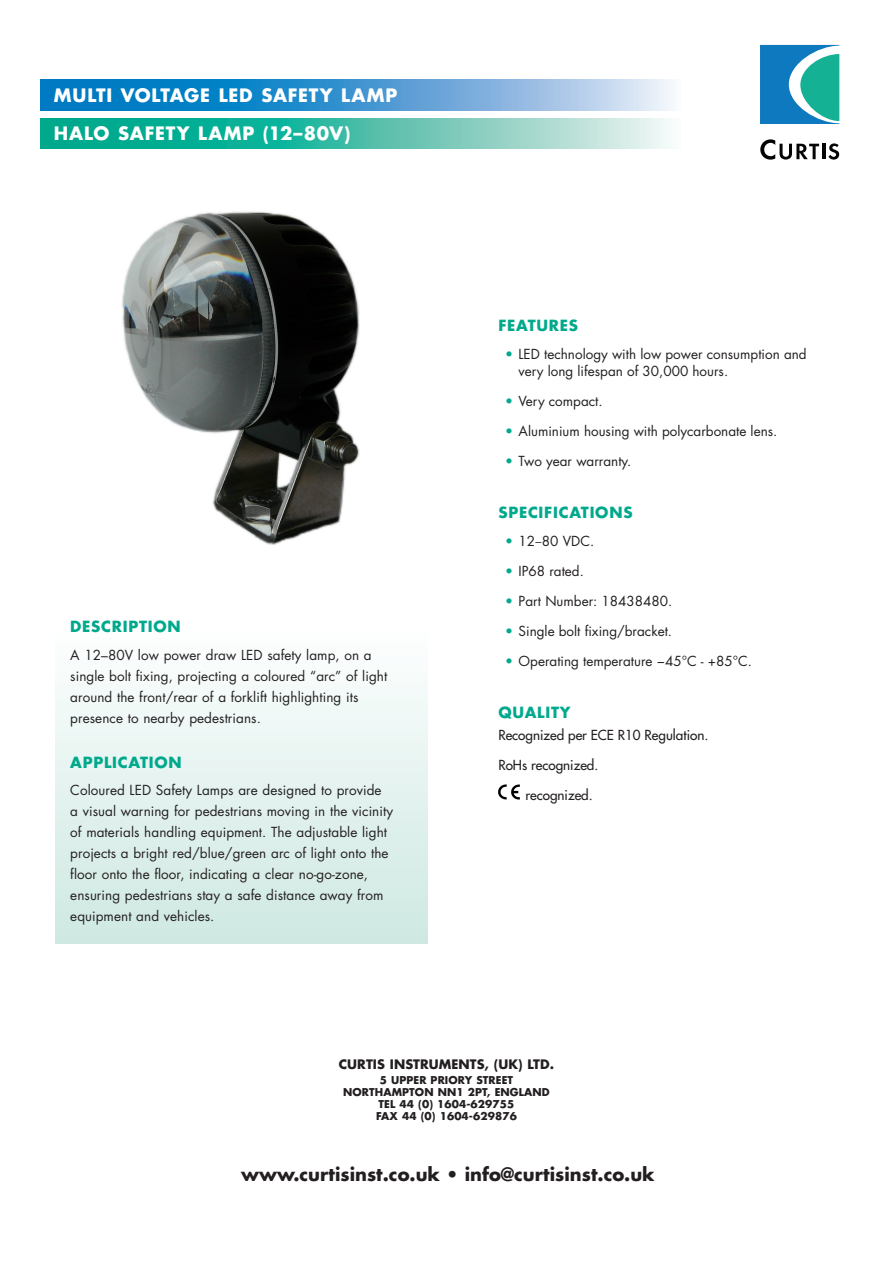
<style>
.page{position:relative;width:893px;height:1263px;background:#fff}
.page>*{position:absolute;margin:0;border:0;box-sizing:border-box;transform-origin:0 0}
.t1{font:700 18px/38.5px "Futura Std";letter-spacing:.045em;color:#fff}
.t2{font:700 18px "Futura Std";color:#231f20}
.t3{font:700 15px "Futura Std";letter-spacing:.05em;color:#00a98c}
.t4{font:13.5px/21px "Futura Std";letter-spacing:.005em;color:#231f20}
.t5{font:500 13.5px "Futura Std";color:#231f20}
.t6{font:700 12.75px "Futura Std";letter-spacing:.005em;color:#231f20}
.t7{font:700 10.5px/12px "Futura Std";letter-spacing:.01em;color:#231f20;text-align:center}
.s1{color:#00a98c}
.s2{font-family:"Myriad Pro";font-stretch:semi-condensed}
</style>
<div class="page">
<div style="left:56px;top:629px;width:371px;height:315px;background:linear-gradient(to bottom,#fdfeff,#cee8e1)"></div>
<svg style="left:760px;top:139px;width:59px;height:21px"></svg>
<hr style="left:822px;top:144px;width:3px;height:15px;background:#040503">
<svg style="left:828px;top:143px;width:11px;height:17px"></svg>
<svg style="left:760px;top:45px;width:79px;height:79px;background:#369fbb"></svg>
<img style="left:498px;top:784px;width:22px;height:16px">
<svg style="left:40px;top:79px;width:633px;height:31px;background:#4f9fd4"></svg>
<svg style="left:40px;top:118px;width:631px;height:31px;background:#54c3b0"></svg>
<img style="left:122px;top:211px;width:238px;height:334px">
<h1 class="t1" style="left:54px;top:75px;width:345px">MULTI VOLTAGE LED SAFETY LAMP<br>HALO SAFETY LAMP (12–80V)</h1>
<p class="t3" style="left:70px;top:617px;width:112px">DESCRIPTION</p>
<p class="t4" style="left:70px;top:645px;width:319px">A 12–80V low power draw LED safety lamp, on a single bolt fixing, projecting a coloured “arc” of light around the front/rear of a forklift highlighting its presence to nearby pedestrians.</p>
<p class="t3" style="left:70px;top:753px;width:113px">APPLICATION</p>
<p class="t4" style="left:70px;top:779px;width:324px">Coloured LED Safety Lamps are designed to provide<br>a visual warning for pedestrians moving in the vicinity of materials handling equipment. The adjustable light projects a bright red/blue/green arc of light onto the floor onto the floor, indicating a clear no-go-zone, ensuring pedestrians stay a safe distance away from equipment and vehicles.</p>
<p class="t3" style="left:498px;top:315px;width:81px">FEATURES</p>
<p class="t4" style="left:519px;top:346px;width:290px;line-height:16.5px;text-indent:-14px"><span class="s1">•</span> LED technology with low power consumption and very long lifespan of 30,000 hours.</p>
<p class="t4" style="left:505px;top:390px;width:99px"><span class="s1">•</span> Very compact.</p>
<p class="t4" style="left:505px;top:420px;width:274px"><span class="s1">•</span> Aluminium housing with polycarbonate lens.</p>
<p class="t4" style="left:505px;top:450px;width:128px"><span class="s1">•</span> Two year warranty.</p>
<p class="t3" style="left:498px;top:502px;width:136px">SPECIFICATIONS</p>
<p class="t4" style="left:505px;top:531px;width:91px"><span class="s1">•</span> 12<span class="s2">–</span>80 VDC.</p>
<p class="t4" style="left:505px;top:561px;width:80px"><span class="s1">•</span> IP68 rated.</p>
<p class="t4" style="left:505px;top:591px;width:169px"><span class="s1">•</span> Part Number: 18438480.</p>
<p class="t4" style="left:505px;top:621px;width:169px"><span class="s1">•</span> Single bolt fixing/bracket.</p>
<p class="t4" style="left:505px;top:651px;width:249px"><span class="s1">•</span> Operating temperature −45°C - +85°C.</p>
<p class="t3" style="left:498px;top:702px;width:74px">QUALITY</p>
<p class="t5" style="left:498px;top:726px;width:212px">Recognized per ECE R10 Regulation.</p>
<p class="t5" style="left:498px;top:756px;width:102px">RoHs recognized.</p>
<p class="t5" style="left:525px;top:786px;width:69px">recognized.</p>
<p class="t6" style="left:339px;top:1056px;width:217px">CURTIS INSTRUMENTS, (UK) LTD.</p>
<p class="t7" style="left:343px;top:1074px;width:208px">5 UPPER PRIORY STREET<br>NORTHAMPTON NN1 2PT, ENGLAND<br>TEL 44 (0) 1604-629755<br>FAX 44 (0) 1604-629876</p>
<h1 class="t2" style="left:241px;top:1162px;width:415px">www.curtisinst.co.uk • info@curtisinst.co.uk</h1>
</div>
